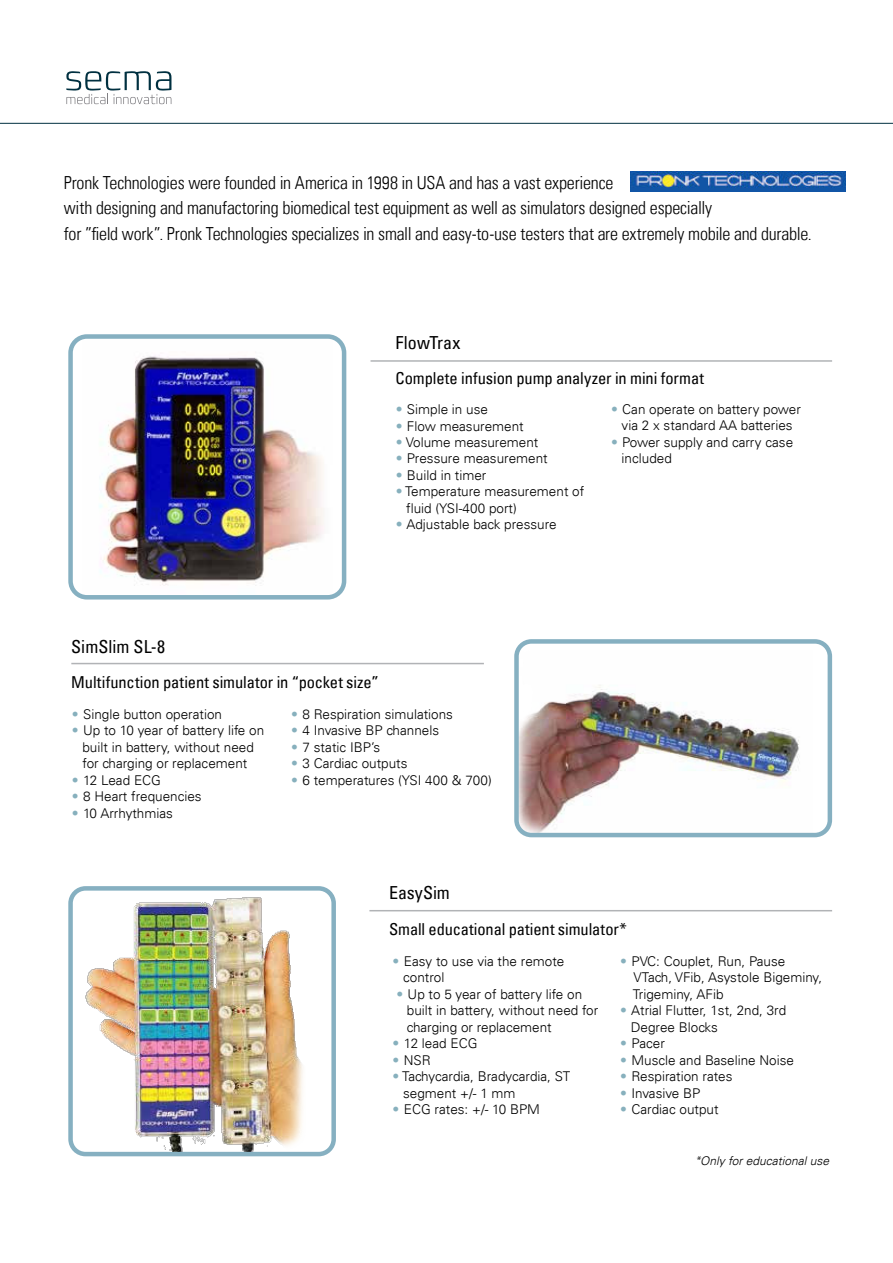
<style>
.page{position:relative;width:893px;height:1263px;background:#fff}
.page>*{position:absolute;margin:0;border:0;box-sizing:border-box;transform-origin:0 0}
.t1{font:300 condensed 18px/25.5px "Univers LT";letter-spacing:-.015em;color:#000}
.t2{font:condensed 18px "Univers LT";letter-spacing:.005em;color:#000}
.t3{font:condensed 16.5px "Univers LT";letter-spacing:-.005em;color:#000}
.t4{font:300 13.5px/16.5px "Univers LT";color:#000}
.t5{font:italic 300 12px "Univers LT";color:#000}
.s1{font-stretch:condensed;color:#87b0bd}
.s2{font-stretch:condensed}
</style>
<div class="page">
<svg style="left:78px;top:104px;width:85px;height:1px"></svg>
<svg style="left:66px;top:71px;width:105px;height:33px"></svg>
<hr style="left:0;top:123px;width:893px;height:1px;background:#003040">
<img style="left:74px;top:892px;width:256px;height:258px">
<div style="left:68px;top:886px;width:268px;height:270px;border:5px solid #86b0c1;border-radius:15px"></div>
<hr style="left:369px;top:910px;width:463px;height:1px;background:#b1b3b6">
<img style="left:631px;top:171px;width:214px;height:21px">
<img style="left:520px;top:685px;width:280px;height:146px">
<div style="left:514px;top:639px;width:318px;height:198px;border:5px solid #86b0c1;border-radius:15px"></div>
<hr style="left:71px;top:663px;width:413px;height:1px;background:#b1b3b6">
<img style="left:99px;top:355px;width:225px;height:231px">
<div style="left:68px;top:334px;width:278px;height:265px;border:5px solid #86b0c1;border-radius:16px"></div>
<hr style="left:371px;top:360px;width:461px;height:2px;background:#b1b3b6">
<p class="t1" style="left:64px;top:171px;width:750px">Pronk Technologies were founded in America in 1998 in USA and has a vast experience<br>with designing and manufactoring biomedical test equipment as well as simulators designed especially<br>for ”field work”. Pronk Technologies specializes in small and easy-to-use testers that are extremely mobile and durable.</p>
<h1 class="t2" style="left:395px;top:336px;width:67px">FlowTrax</h1>
<p class="t3" style="left:395px;top:372px;width:310px">Complete infusion pump analyzer in mini format</p>
<p class="t4" style="left:395px;top:402px;width:94px"><span class="s1">•</span> Simple in use</p>
<p class="t4" style="left:395px;top:419px;width:130px"><span class="s1">•</span> Flow measurement</p>
<p class="t4" style="left:395px;top:435px;width:145px"><span class="s1">•</span> Volume measurement</p>
<p class="t4" style="left:395px;top:452px;width:154px"><span class="s1">•</span> Pressure measurement</p>
<p class="t4" style="left:395px;top:468px;width:93px"><span class="s1">•</span> Build in timer</p>
<p class="t4" style="left:406px;top:485px;width:179px;text-indent:-11px"><span class="s1">•</span> Temperature measurement of fluid (YSI-400 port)</p>
<p class="t4" style="left:395px;top:518px;width:163px"><span class="s1">•</span> Adjustable back pressure</p>
<p class="t4" style="left:610px;top:402px;width:192px;text-align:center"><span class="s1">•</span> Can operate on battery power via 2 x standard AA batteries</p>
<p class="t4" style="left:622px;top:435px;width:173px;text-indent:-11px"><span class="s1">•</span> Power supply and carry case included</p>
<h1 class="t2" style="left:71px;top:639px;width:95px">SimSlim SL-8</h1>
<p class="t3" style="left:71px;top:675px;width:309px">Multifunction patient simulator in “pocket size”</p>
<p class="t4" style="left:71px;top:707px;width:152px"><span class="s1">•</span> Single button operation</p>
<p class="t4" style="left:71px;top:723px;width:195px;text-align:center"><span class="s1">•</span> Up to 10 year of battery life on built in battery, without need<br>for charging or replacement</p>
<p class="t4" style="left:71px;top:773px;width:91px"><span class="s1">•</span> 12 Lead ECG</p>
<p class="t4" style="left:71px;top:789px;width:132px"><span class="s1">•</span> 8 Heart frequencies</p>
<p class="t4" style="left:71px;top:806px;width:103px"><span class="s1">•</span> 10 Arrhythmias</p>
<p class="t4" style="left:291px;top:707px;width:164px"><span class="s1">•</span> 8 Respiration simulations</p>
<p class="t4" style="left:291px;top:723px;width:150px"><span class="s1">•</span> 4 Invasive BP channels</p>
<p class="t4" style="left:291px;top:740px;width:91px"><span class="s1">•</span> 7 static IBP’s</p>
<p class="t4" style="left:291px;top:756px;width:118px"><span class="s1">•</span> 3 Cardiac outputs</p>
<p class="t4" style="left:291px;top:773px;width:203px"><span class="s1">•</span> 6 temperatures (YSI 400 &amp; 700)</p>
<h1 class="t2" style="left:389px;top:886px;width:62px">EasySim</h1>
<p class="t3" style="left:389px;top:923px;width:239px">Small educational patient simulator*</p>
<p class="t4" style="left:403px;top:954px;width:163px;text-indent:-11px"><span class="s1">•</span> Easy to use via the remote control</p>
<p class="t4" style="left:407px;top:987px;width:193px;text-indent:-11px"><span class="s1">•</span> Up to 5 year of battery life on built in battery, without need for charging or replacement</p>
<p class="t4" style="left:392px;top:1036px;width:87px"><span class="s1">•</span> 12 lead ECG</p>
<p class="t4" style="left:392px;top:1053px;width:40px"><span class="s1">•</span> NSR</p>
<p class="t4" style="left:403px;top:1069px;width:169px;text-indent:-11px"><span class="s1">•</span> Tachycardia, Bradycardia, ST segment +/- 1 mm</p>
<p class="t4" style="left:392px;top:1102px;width:150px"><span class="s1">•</span> ECG rates: +/- 10 BPM</p>
<p class="t4" style="left:633px;top:954px;width:191px;text-indent:-13px"><span class="s1">•</span> PVC: Couplet, Run, Pause<br>VTach, VFib, Asystole Bigeminy,<br>Trigeminy, AFib</p>
<p class="t4" style="left:631px;top:1003px;width:157px;text-indent:-11px"><span class="s1">•</span> Atrial Flutter, 1st, 2nd, 3rd<br>Degree Blocks</p>
<p class="t4" style="left:620px;top:1036px;width:47px"><span class="s1">•</span> Pacer</p>
<p class="t4" style="left:620px;top:1053px;width:176px"><span class="s1">•</span> Muscle and Baseline Noise</p>
<p class="t4" style="left:620px;top:1069px;width:114px"><span class="s1">•</span> Respiration rates</p>
<p class="t4" style="left:620px;top:1086px;width:82px"><span class="s1">•</span> Invasive BP</p>
<p class="t4" style="left:620px;top:1102px;width:100px"><span class="s1">•</span> Cardiac output</p>
<p class="t5" style="left:695px;top:1156px;width:136px"><span class="s2">*</span>Only for educational use</p>
</div>
